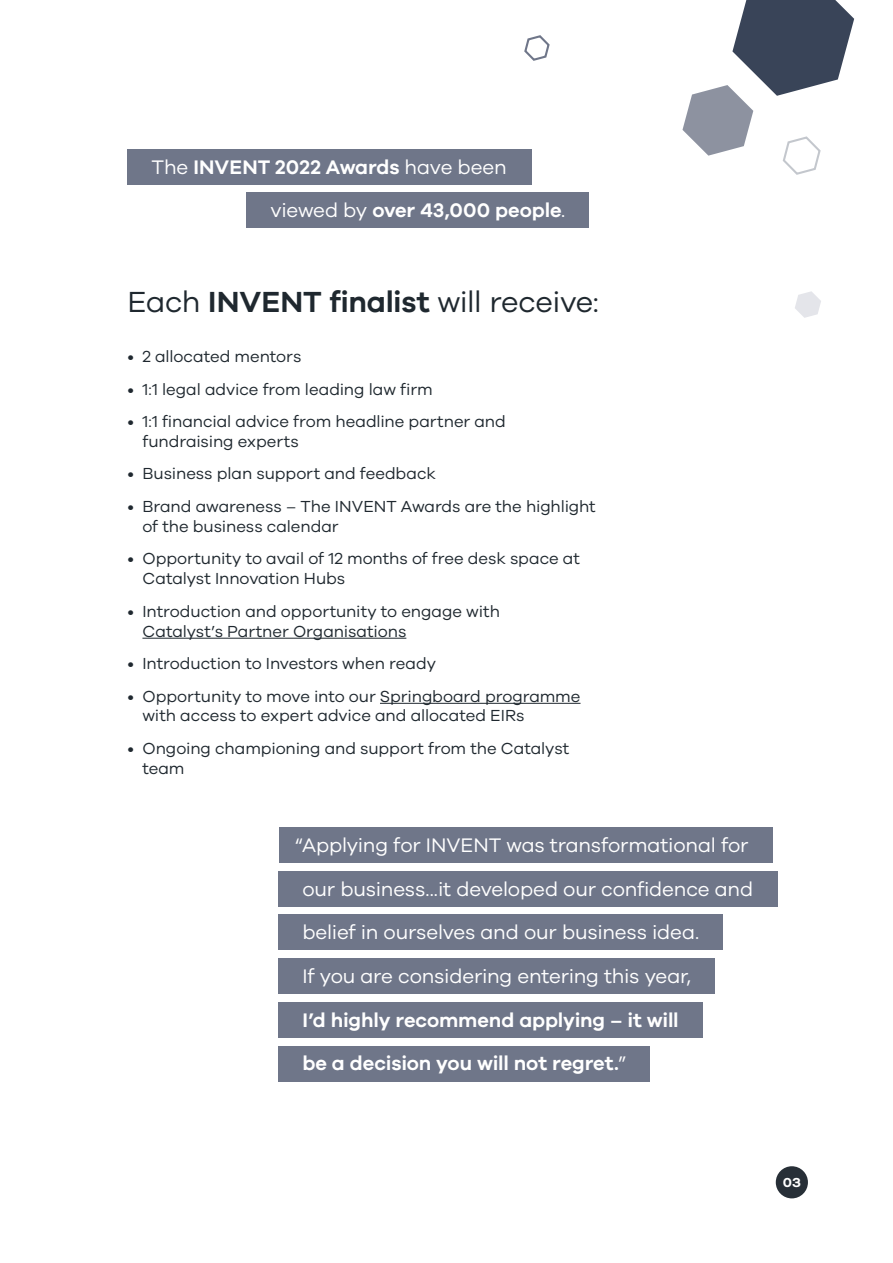
<style>
.page{position:relative;width:893px;height:1263px;background:#fff}
.page>*{position:absolute;margin:0;border:0;box-sizing:border-box;transform-origin:0 0}
.t1{font:30px "Galano Grotesque";letter-spacing:-.02em;color:#1f282f}
.t2{font:20.25px/43.7px "Galano Grotesque";letter-spacing:-.01em;color:#fff}
.t3{font:600 20.25px/43.8px "Galano Grotesque";letter-spacing:-.005em;color:#fff}
.t4{font:16.5px/19.8px "Galano Grotesque";letter-spacing:-.005em;color:#1f282f}
.t5{font:700 15px "Bicyclette";color:#fff}
.s1{font-weight:400}
.s2{font-weight:600}
</style>
<div class="page">
<hr style="left:142px;top:638px;width:264px;height:1px;background:#1f282f">
<hr style="left:380px;top:703px;width:200px;height:1px;background:#1f282f">
<div style="left:776px;top:1166px;width:32px;height:32px;background:#272f37;border-radius:50%"></div>
<svg style="left:682px;top:0;width:172px;height:175px"></svg>
<svg style="left:524px;top:35px;width:26px;height:26px"></svg>
<svg style="left:795px;top:291px;width:26px;height:27px"></svg>
<div style="left:279px;top:958px;width:436px;height:36px;background:#6f7689"></div>
<div style="left:279px;top:1002px;width:424px;height:36px;background:#6f7689"></div>
<div style="left:279px;top:1046px;width:371px;height:35px;background:#6f7689"></div>
<div style="left:247px;top:192px;width:342px;height:36px;background:#6f7689"></div>
<div style="left:128px;top:149px;width:404px;height:36px;background:#6f7689"></div>
<div style="left:279px;top:914px;width:444px;height:36px;background:#6f7689"></div>
<div style="left:279px;top:871px;width:499px;height:36px;background:#6f7689"></div>
<div style="left:279px;top:827px;width:493px;height:36px;background:#6f7689"></div>
<p class="t3" style="left:270px;top:145px;width:296px;line-height:43px;text-indent:-119px"><span class="s1">The</span> INVENT 2022 Awards <span class="s1">have been viewed by</span> over 43,000 people<span class="s1">.</span></p>
<h1 class="t1" style="left:128px;top:284px;width:473px">Each <span class="s2">INVENT finalist</span> will receive:</h1>
<p class="t4" style="left:128px;top:346px;width:175px">• 2 allocated mentors</p>
<p class="t4" style="left:128px;top:379px;width:307px">• 1:1 legal advice from leading law firm</p>
<p class="t4" style="left:142px;top:411px;width:365px;text-indent:-15px">• 1:1 financial advice from headline partner and fundraising experts</p>
<p class="t4" style="left:128px;top:463px;width:310px">• Business plan support and feedback</p>
<p class="t4" style="left:142px;top:496px;width:455px;text-indent:-15px">• Brand awareness – The INVENT Awards are the highlight of the business calendar</p>
<p class="t4" style="left:142px;top:548px;width:439px;text-indent:-15px">• Opportunity to avail of 12 months of free desk space at<br>Catalyst Innovation Hubs</p>
<p class="t4" style="left:142px;top:601px;width:359px;text-indent:-15px">• Introduction and opportunity to engage with<br>Catalyst’s Partner Organisations</p>
<p class="t4" style="left:128px;top:653px;width:310px">• Introduction to Investors when ready</p>
<p class="t4" style="left:142px;top:686px;width:440px;text-indent:-15px">• Opportunity to move into our Springboard programme with access to expert advice and allocated EIRs</p>
<p class="t4" style="left:142px;top:738px;width:428px;text-indent:-15px">• Ongoing championing and support from the Catalyst team</p>
<p class="t2" style="left:302px;top:822px;width:452px;text-indent:-7px">“Applying for INVENT was transformational for our business...it developed our confidence and belief in ourselves and our business idea.</p>
<p class="t2" style="left:302px;top:954px;width:390px">If you are considering entering this year,</p>
<p class="t3" style="left:302px;top:997px;width:378px">I’d highly recommend applying – it will be a decision you will not regret.<span class="s1">”</span></p>
<p class="t5" style="left:783px;top:1174px;width:20px">03</p>
</div>
